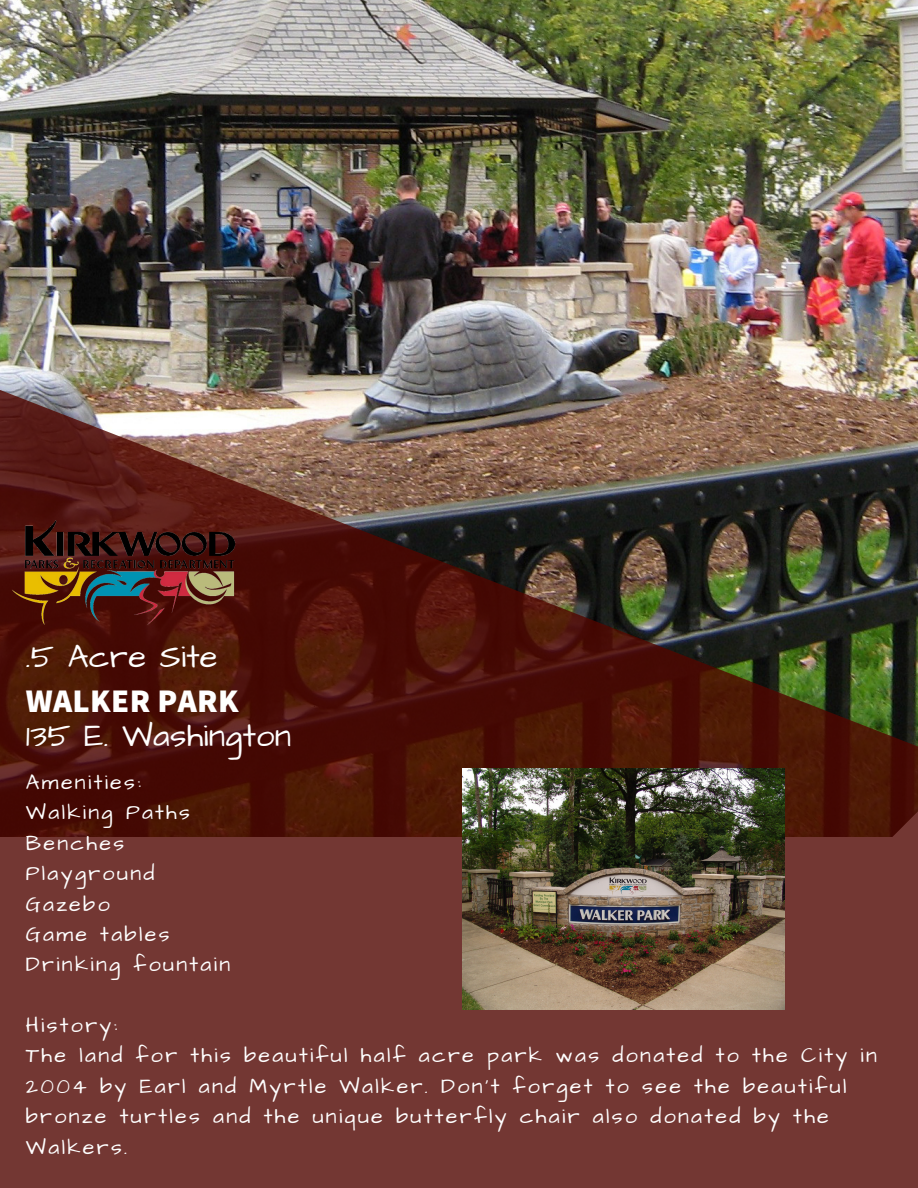
<style>
.page{position:relative;width:918px;height:1188px;background:#fff}
.page>*{position:absolute;margin:0;border:0;box-sizing:border-box;transform-origin:0 0}
.t1{font:32.7px "Architects Daughter";letter-spacing:.01em;color:#fff}
.t2{font:800 32.7px "Assistant";letter-spacing:.01em;color:#fff}
.t3{font:21.45px/30.3px "Architects Daughter";letter-spacing:.11em;color:#fff}
</style>
<div class="page">
<img style="left:0;top:0;width:918px;height:330px">
<img style="left:0;top:330px;width:918px;height:858px">
<img style="left:0;top:514px;width:244px;height:120px">
<img style="left:462px;top:768px;width:322px;height:241px">
<h1 class="t1" style="left:26px;top:635px;width:193px">.5 Acre Site</h1>
<h1 class="t2" style="left:26px;top:679px;width:214px">WALKER PARK</h1>
<h1 class="t1" style="left:26px;top:714px;width:267px">135 E. Washington</h1>
<p class="t3" style="left:26px;top:768px;width:206px">Amenities:<br>Walking Paths<br>Benches<br>Playground<br>Gazebo<br>Game tables<br>Drinking fountain</p>
<p class="t3" style="left:26px;top:1011px;width:852px">History:<br>The land for this beautiful half acre park was donated to the City in 2004 by Earl and Myrtle Walker. Don't forget to see the beautiful bronze turtles and the unique butterfly chair also donated by the Walkers.</p>
</div>
